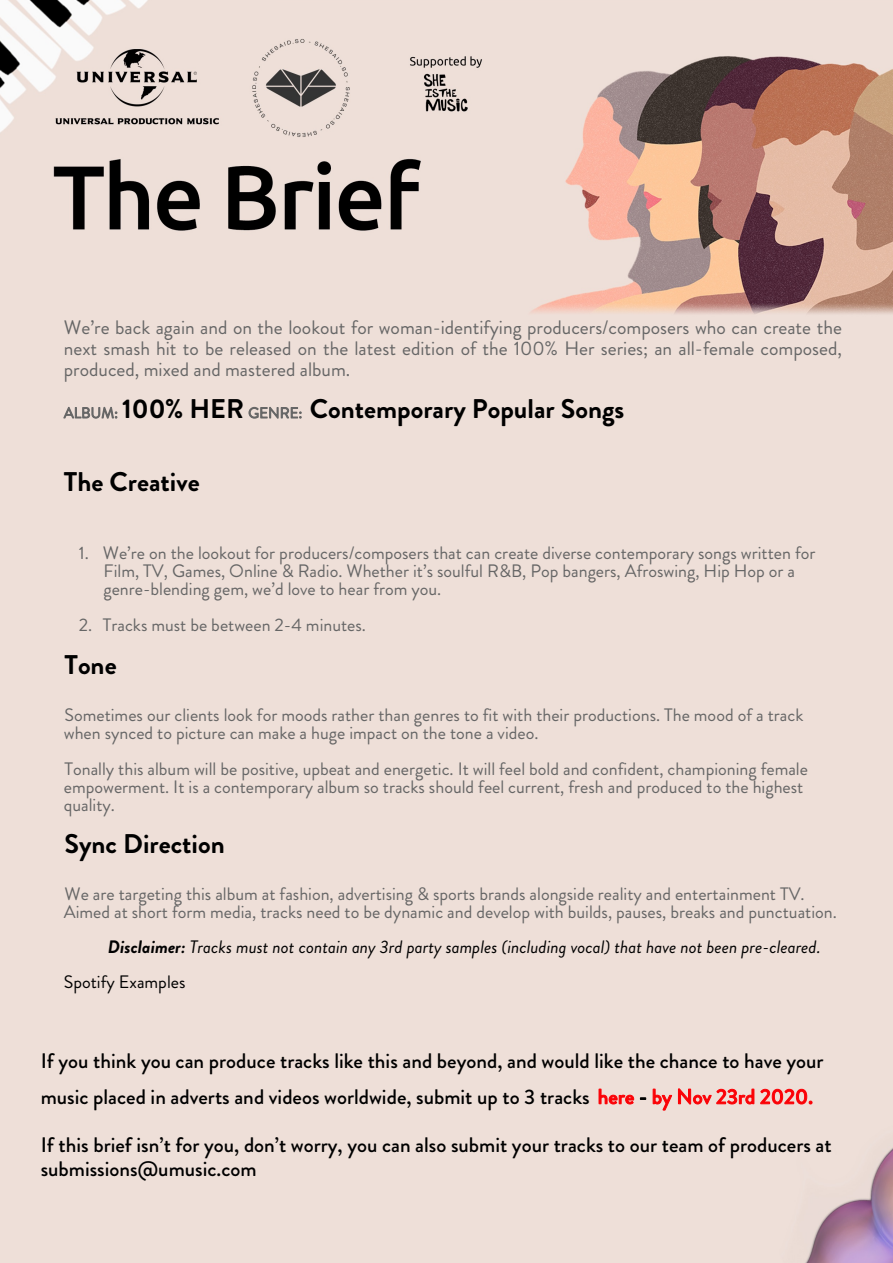
<style>
.page{position:relative;width:893px;height:1263px;background:#fff}
.page>*{position:absolute;margin:0;border:0;box-sizing:border-box;transform-origin:0 0}
.t1{font:700 27px "Brandon Grotesque";color:#000}
.t2{font:500 21px/35.2px "Brandon Grotesque";color:#000}
.t3{font:19.5px/20.9px "Brandon Grotesque";color:#666;text-align:justify}
.t4{font:18px/18px "Brandon Grotesque";color:#666}
.t5{font:italic 18px/34.8px "Brandon Grotesque";color:#000}
.s1{font-weight:400;font-size:15px;color:#666}
.s2{font-weight:700}
.s3{font-style:normal}
.s4{color:#fb0207}
</style>
<div class="page">
<img style="left:0;top:0;width:893px;height:1263px">
<p class="t3" style="left:64px;top:317px;width:780px">We’re back again and on the lookout for woman-identifying producers/composers who can create the next smash hit to be released on the latest edition of the 100% Her series; an all-female composed, produced, mixed and mastered album.</p>
<p class="t1" style="left:64px;top:390px;width:562px"><span class="s1">ALBUM:</span> 100% HER <span class="s1">GENRE:</span> Contemporary Popular Songs</p>
<p class="t1" style="left:64px;top:463px;width:137px">The Creative</p>
<p class="t4" style="left:103px;top:544px;width:713px;text-indent:-25px">1. We’re on the lookout for producers/composers that can create diverse contemporary songs written for<br>Film, TV, Games, Online &amp; Radio. Whether it’s soulful R&amp;B, Pop bangers, Afroswing, Hip Hop or a genre-blending gem, we’d love to hear from you.</p>
<p class="t4" style="left:79px;top:616px;width:289px">2. Tracks must be between 2-4 minutes.</p>
<p class="t1" style="left:64px;top:645px;width:54px">Tone</p>
<p class="t4" style="left:64px;top:706px;width:741px">Sometimes our clients look for moods rather than genres to fit with their productions. The mood of a track when synced to picture can make a huge impact on the tone a video.</p>
<p class="t4" style="left:64px;top:760px;width:746px">Tonally this album will be positive, upbeat and energetic. It will feel bold and confident, championing female empowerment. It is a contemporary album so tracks should feel current, fresh and produced to the highest quality.</p>
<p class="t1" style="left:64px;top:825px;width:162px">Sync Direction</p>
<p class="t4" style="left:64px;top:885px;width:774px">We are targeting this album at fashion, advertising &amp; sports brands alongside reality and entertainment TV.<br>Aimed at short form media, tracks need to be dynamic and develop with builds, pauses, breaks and punctuation.</p>
<p class="t5" style="left:64px;top:930px;width:758px;text-indent:44px"><span class="s2">Disclaimer:</span> Tracks must not contain any 3rd party samples (including vocal) that have not been pre-cleared.<br><span class="s3">Spotify Examples</span></p>
<p class="t2" style="left:41px;top:1044px;width:784px">If you think you can produce tracks like this and beyond, and would like the chance to have your music placed in adverts and videos worldwide, submit up to 3 tracks <span class="s4">here</span> - <span class="s4">by Nov 23rd 2020.</span></p>
<p class="t2" style="left:41px;top:1133px;width:792px;line-height:24px">If this brief isn’t for you, don’t worry, you can also submit your tracks to our team of producers at submissions@umusic.com</p>
</div>
